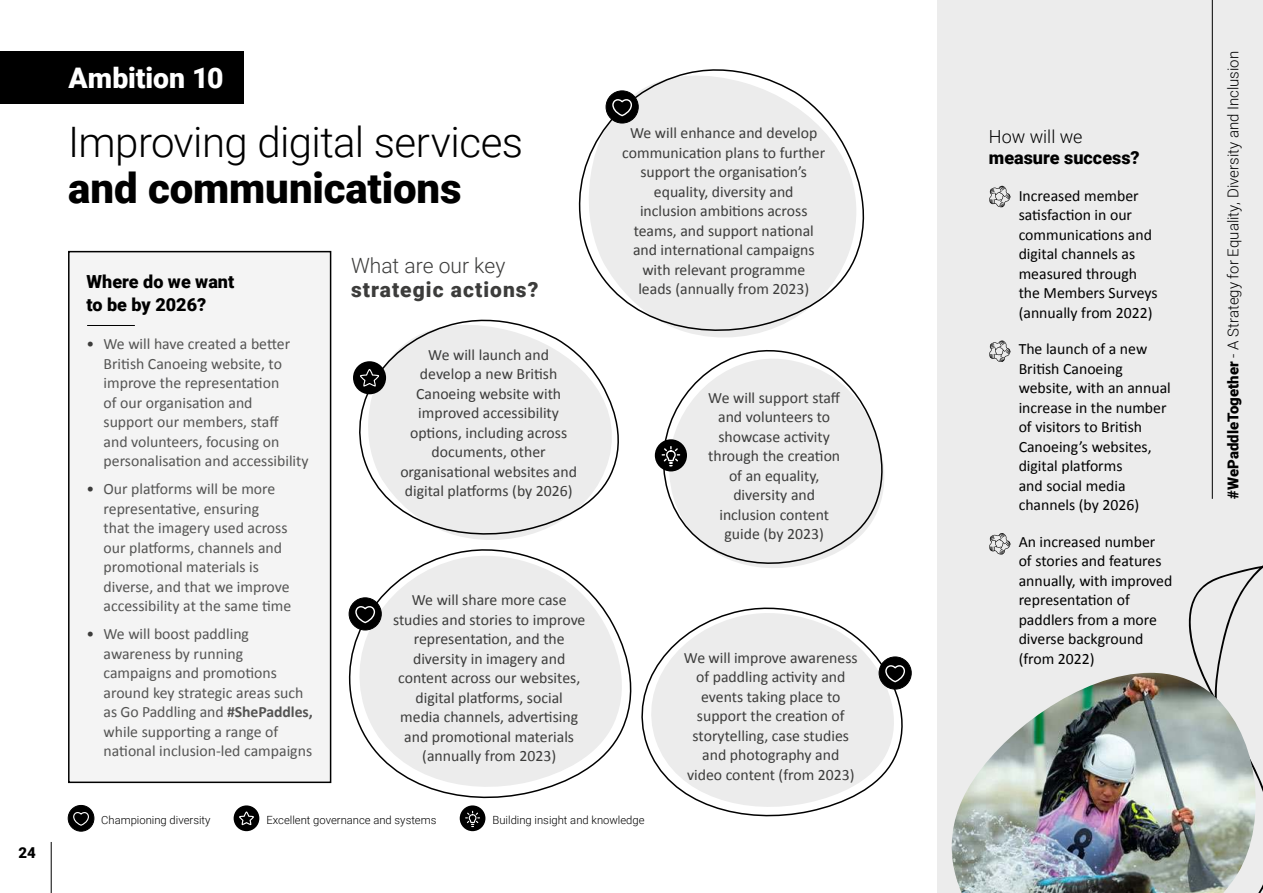
<style>
.page{position:relative;width:1263px;height:893px;background:#fff}
.page>*{position:absolute;margin:0;border:0;box-sizing:border-box;transform-origin:0 0}
.t1{font:300 42px "Roboto";letter-spacing:-.015em;color:#000}
.t2{font:900 42px "Roboto";letter-spacing:-.005em;color:#000}
.t3{font:900 28.35px "Roboto";color:#fff}
.t4{font:900 21px "Roboto";letter-spacing:.05em;color:#3c3c3b}
.t5{font:300 21px "Roboto";color:#3c3c3b}
.t6{font:900 18px/22.5px "Roboto";color:#000}
.t7{font:300 18px "Roboto";color:#000}
.t8{font:15.75px/19.5px "Calibri";color:#3c3c3b;text-align:center}
.t9{font:15.75px/19.5px "Calibri";color:#545453}
.t10{font:15.75px/19.5px "Calibri";color:#000}
.t11{font:300 15px "Roboto";color:#000}
.t12{font:900 15px "Roboto";color:#000}
.t13{font:300 11.25px "Roboto";color:#000}
.s1{color:#3c3c3b}
.s2{font-weight:700}
.s3{font-weight:900}
</style>
<div class="page">
<div style="left:0;top:51px;width:243px;height:52px;background:#000"></div>
<div style="left:69px;top:252px;width:262px;height:530px;background:#f4f4f4"></div>
<div style="left:68px;top:251px;width:263px;height:532px;border:2px solid #000"></div>
<hr style="left:87px;top:325px;width:48px;height:1px;background:#000">
<div style="left:938px;top:0;width:325px;height:893px;background:#ececec"></div>
<svg style="left:1188px;top:565px;width:75px;height:328px"></svg>
<svg style="left:353px;top:319px;width:266px;height:221px"></svg>
<div style="left:353px;top:361px;width:33px;height:33px;background:#000;border-radius:50%"></div>
<svg style="left:360px;top:369px;width:19px;height:18px"></svg>
<svg style="left:562px;top:69px;width:303px;height:273px"></svg>
<div style="left:606px;top:91px;width:32px;height:32px;background:#000;border-radius:50%"></div>
<div style="left:606px;top:91px;width:32px;height:32px;border:1px solid #000;border-radius:50%"></div>
<svg style="left:612px;top:99px;width:20px;height:18px"></svg>
<svg style="left:348px;top:549px;width:278px;height:260px"></svg>
<div style="left:349px;top:598px;width:32px;height:32px;background:#000;border-radius:50%"></div>
<div style="left:349px;top:598px;width:32px;height:32px;border:1px solid #000;border-radius:50%"></div>
<svg style="left:355px;top:606px;width:21px;height:18px"></svg>
<svg style="left:654px;top:350px;width:230px;height:218px"></svg>
<div style="left:655px;top:439px;width:32px;height:32px;background:#000;border-radius:50%"></div>
<svg style="left:661px;top:446px;width:20px;height:21px"></svg>
<svg style="left:626px;top:607px;width:286px;height:210px"></svg>
<div style="left:879px;top:657px;width:32px;height:32px;background:#000;border-radius:50%"></div>
<div style="left:879px;top:657px;width:32px;height:32px;border:1px solid #000;border-radius:50%"></div>
<svg style="left:885px;top:665px;width:20px;height:18px"></svg>
<img style="left:951px;top:673px;width:306px;height:220px">
<svg style="left:989px;top:186px;width:22px;height:21px"></svg>
<svg style="left:989px;top:340px;width:22px;height:22px"></svg>
<svg style="left:989px;top:533px;width:22px;height:21px"></svg>
<hr style="left:1212px;top:0;width:1px;height:499px;background:#000">
<hr style="left:51px;top:842px;width:1px;height:51px;background:#000">
<div style="left:68px;top:805px;width:26px;height:26px;background:#000;border-radius:50%"></div>
<div style="left:68px;top:805px;width:26px;height:26px;border:1px solid #000;border-radius:50%"></div>
<svg style="left:73px;top:812px;width:16px;height:14px"></svg>
<div style="left:234px;top:805px;width:25px;height:26px;background:#000;border-radius:50%"></div>
<svg style="left:239px;top:811px;width:15px;height:15px"></svg>
<div style="left:460px;top:805px;width:25px;height:26px;background:#000;border-radius:50%"></div>
<svg style="left:465px;top:810px;width:15px;height:18px"></svg>
<p class="t12" style="left:18px;top:846px;width:19px">24</p>
<h2 class="t3" style="left:68px;top:66px;width:157px">Ambition 10</h2>
<h1 class="t1" style="left:68px;top:123px;width:457px">Improving digital services</h1>
<h1 class="t2" style="left:68px;top:170px;width:395px">and communications</h1>
<p class="t6" style="left:87px;top:272px;width:149px">Where do we want to be by 2026?</p>
<p class="t9" style="left:104px;top:334px;width:207px;text-indent:-17px"><span class="s1">•</span> We will have created a better<br>British Canoeing website, to improve the representation<br>of our organisation and<br>support our members, staff<br>and volunteers, focusing on personalisation and accessibility</p>
<p class="t9" style="left:104px;top:479px;width:189px;text-indent:-17px"><span class="s1">•</span> Our platforms will be more representative, ensuring<br>that the imagery used across our platforms, channels and promotional materials is diverse, and that we improve accessibility at the same time</p>
<p class="t9" style="left:104px;top:625px;width:211px;text-indent:-17px"><span class="s1">•</span> We will boost paddling awareness by running campaigns and promotions around key strategic areas such as Go Paddling and <span class="s2">#ShePaddles, </span>while supporting a range of national inclusion-led campaigns</p>
<h3 class="t5" style="left:351px;top:256px;width:156px">What are our key</h3>
<h3 class="t4" style="left:351px;top:280px;width:189px">strategic actions?</h3>
<p class="t8" style="left:400px;top:346px;width:178px">We will launch and<br>develop a new British<br>Canoeing website with improved accessibility options, including across documents, other organisational websites and digital platforms (by 2026)</p>
<p class="t8" style="left:393px;top:592px;width:194px">We will share more case studies and stories to improve representation, and the diversity in imagery and content across our websites, digital platforms, social<br>media channels, advertising and promotional materials (annually from 2023)</p>
<p class="t8" style="left:622px;top:124px;width:204px">We will enhance and develop communication plans to further support the organisation’s equality, diversity and<br>inclusion ambitions across teams, and support national and international campaigns with relevant programme<br>leads (annually from 2023)</p>
<p class="t8" style="left:708px;top:387px;width:134px">We will support staff and volunteers to showcase activity through the creation of an equality, diversity and inclusion content guide (by 2023)</p>
<p class="t8" style="left:684px;top:649px;width:175px">We will improve awareness of paddling activity and events taking place to support the creation of storytelling, case studies and photography and video content (from 2023)</p>
<p class="t13" style="left:101px;top:815px;width:111px">Championing diversity</p>
<p class="t13" style="left:266px;top:815px;width:171px">Excellent governance and systems</p>
<p class="t13" style="left:493px;top:815px;width:154px">Building insight and knowledge</p>
<p class="t7" style="left:989px;top:129px;width:95px">How will we</p>
<p class="t6" style="left:989px;top:148px;width:152px">measure success?</p>
<p class="t10" style="left:1019px;top:187px;width:140px">Increased member satisfaction in our communications and digital channels as measured through the Members Surveys (annually from 2022)</p>
<p class="t10" style="left:1019px;top:339px;width:154px">The launch of a new<br>British Canoeing website, with an annual increase in the number of visitors to British<br>Canoeing’s websites, digital platforms<br>and social media channels (by 2026)</p>
<p class="t10" style="left:1019px;top:531px;width:155px">An increased number of stories and features annually, with improved representation of paddlers from a more diverse background (from 2022)</p>
<p class="t11" style="left:1227px;top:499px;width:449px;rotate:-90deg"><span class="s3">#WePaddleTogether</span> - A Strategy for Equality, Diversity and Inclusion</p>
</div>
